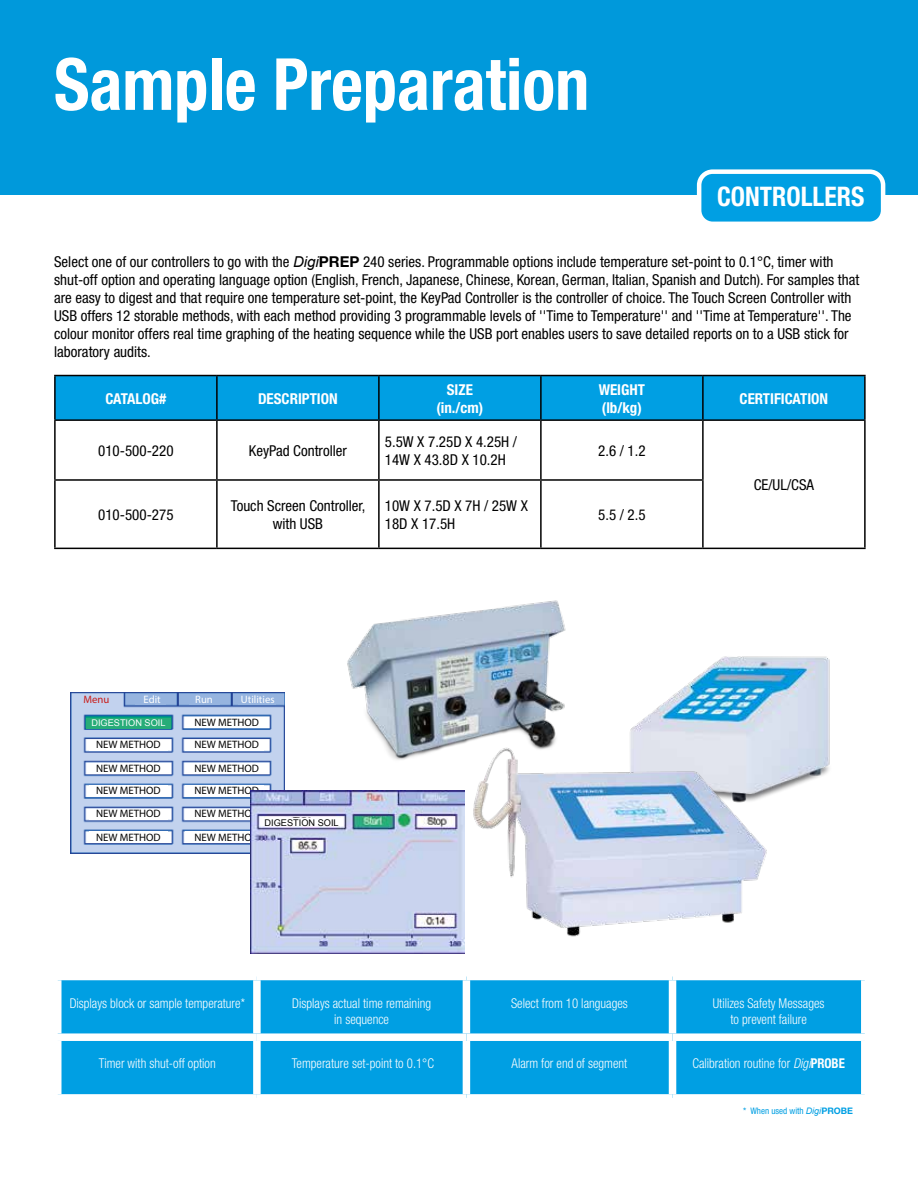
<style>
.page{position:relative;width:918px;height:1188px;background:#fff}
.page>*{position:absolute;margin:0;border:0;box-sizing:border-box;transform-origin:0 0}
.t1{font:700 condensed 72px "Helvetica Neue";color:#fff;scale:.95 1}
.t2{font:700 condensed 27px "Helvetica Neue";color:#fff;scale:.95 1}
.t3{font:condensed 15px/18px "Helvetica Neue";color:#000}
.t4{font:700 condensed 15px/18px "Helvetica Neue";color:#fff;text-align:center}
.t5{font:300 condensed 13.5px/16.2px "Helvetica Neue";color:#fff;text-align:center;scale:.95 1}
.t6{font:10.8px/23.2px "Myriad Pro";color:#000}
.t7{font:10.8px "Myriad Pro";color:#fff}
.t8{font:10.8px "Myriad Pro";color:#c91b18}
.t9{font:9.15px "Arial";color:#fff}
.t10{font:9.15px "Arial";color:#000}
.t11{font:condensed 9px "Helvetica Neue";color:#009fe3}
.s1{font-family:"Arial";font-style:italic;font-stretch:normal}
.s2{font-weight:700;font-stretch:normal}
.s3{font-style:italic}
.s4{font-weight:700}
</style>
<div class="page">
<div style="left:0;top:0;width:918px;height:195px;background:#0099db"></div>
<div style="left:699px;top:172px;width:184px;height:52px;background:#009fe3;border-radius:14px"></div>
<div style="left:697px;top:169px;width:188px;height:57px;border:4px solid #fff;border-radius:14px"></div>
<div style="left:62px;top:980px;width:799px;height:114px;background:#009fe3"></div>
<div style="left:253px;top:980px;width:8px;height:53px;background:#fff"></div>
<div style="left:463px;top:980px;width:7px;height:53px;background:#fff"></div>
<div style="left:669px;top:980px;width:7px;height:53px;background:#fff"></div>
<div style="left:54px;top:1033px;width:203px;height:8px;background:#fff"></div>
<div style="left:257px;top:1033px;width:209px;height:8px;background:#fff"></div>
<div style="left:253px;top:1041px;width:8px;height:53px;background:#fff"></div>
<div style="left:466px;top:1033px;width:207px;height:8px;background:#fff"></div>
<div style="left:463px;top:1041px;width:7px;height:53px;background:#fff"></div>
<div style="left:673px;top:1033px;width:196px;height:8px;background:#fff"></div>
<div style="left:669px;top:1041px;width:7px;height:53px;background:#fff"></div>
<img style="left:71px;top:693px;width:213px;height:160px">
<div style="left:90px;top:717px;width:78px;height:11px;background:#00a47c"></div>
<div style="left:90px;top:740px;width:78px;height:11px;background:#fff"></div>
<div style="left:90px;top:763px;width:78px;height:11px;background:#fff"></div>
<div style="left:90px;top:786px;width:78px;height:10px;background:#fff"></div>
<div style="left:90px;top:809px;width:78px;height:11px;background:#fff"></div>
<div style="left:90px;top:831px;width:78px;height:11px;background:#fff"></div>
<div style="left:185px;top:740px;width:78px;height:11px;background:#fff"></div>
<div style="left:185px;top:763px;width:78px;height:11px;background:#fff"></div>
<div style="left:185px;top:786px;width:78px;height:10px;background:#fff"></div>
<div style="left:185px;top:809px;width:78px;height:11px;background:#fff"></div>
<div style="left:185px;top:831px;width:78px;height:11px;background:#fff"></div>
<div style="left:185px;top:717px;width:78px;height:11px;background:#fff"></div>
<div style="left:82px;top:695px;width:30px;height:9px;background:#c2d2ee"></div>
<div style="left:135px;top:695px;width:31px;height:9px;background:#96b4df"></div>
<div style="left:189px;top:695px;width:30px;height:9px;background:#96b4df"></div>
<div style="left:238px;top:695px;width:37px;height:9px;background:#96b4df"></div>
<div style="left:86px;top:718px;width:85px;height:10px;background:#27ac78"></div>
<img style="left:250px;top:791px;width:214px;height:163px">
<div style="left:263px;top:818px;width:80px;height:8px;background:#fff"></div>
<img style="left:347px;top:600px;width:219px;height:160px">
<div style="left:56px;top:376px;width:808px;height:43px;background:#009fe3"></div>
<hr style="left:54px;top:375px;width:163px;height:1px;background:#000">
<hr style="left:54px;top:376px;width:2px;height:43px;background:#000">
<hr style="left:217px;top:375px;width:162px;height:1px;background:#000">
<hr style="left:216px;top:376px;width:2px;height:43px;background:#000">
<hr style="left:379px;top:375px;width:162px;height:1px;background:#000">
<hr style="left:378px;top:376px;width:2px;height:43px;background:#000">
<hr style="left:541px;top:375px;width:162px;height:1px;background:#000">
<hr style="left:540px;top:376px;width:2px;height:43px;background:#000">
<hr style="left:703px;top:375px;width:163px;height:1px;background:#000">
<hr style="left:702px;top:376px;width:2px;height:43px;background:#000">
<hr style="left:864px;top:376px;width:2px;height:43px;background:#000">
<hr style="left:54px;top:419px;width:163px;height:2px;background:#000">
<hr style="left:54px;top:421px;width:2px;height:58px;background:#000">
<hr style="left:217px;top:419px;width:162px;height:2px;background:#000">
<hr style="left:216px;top:421px;width:2px;height:58px;background:#000">
<hr style="left:379px;top:419px;width:162px;height:2px;background:#000">
<hr style="left:378px;top:421px;width:2px;height:58px;background:#000">
<hr style="left:541px;top:419px;width:162px;height:2px;background:#000">
<hr style="left:540px;top:421px;width:2px;height:58px;background:#000">
<hr style="left:703px;top:419px;width:163px;height:2px;background:#000">
<hr style="left:702px;top:421px;width:2px;height:58px;background:#000">
<hr style="left:864px;top:421px;width:2px;height:59px;background:#000">
<hr style="left:54px;top:479px;width:163px;height:2px;background:#000">
<hr style="left:54px;top:481px;width:2px;height:67px;background:#000">
<hr style="left:217px;top:479px;width:162px;height:2px;background:#000">
<hr style="left:216px;top:481px;width:2px;height:67px;background:#000">
<hr style="left:379px;top:479px;width:162px;height:2px;background:#000">
<hr style="left:378px;top:481px;width:2px;height:67px;background:#000">
<hr style="left:541px;top:479px;width:163px;height:2px;background:#000">
<hr style="left:540px;top:481px;width:2px;height:67px;background:#000">
<hr style="left:702px;top:481px;width:2px;height:67px;background:#000">
<hr style="left:864px;top:480px;width:2px;height:68px;background:#000">
<hr style="left:54px;top:548px;width:163px;height:1px;background:#000">
<hr style="left:217px;top:548px;width:162px;height:1px;background:#000">
<hr style="left:379px;top:548px;width:162px;height:1px;background:#000">
<hr style="left:541px;top:548px;width:162px;height:1px;background:#000">
<hr style="left:703px;top:548px;width:163px;height:1px;background:#000">
<img style="left:630px;top:656px;width:200px;height:133px">
<img style="left:470px;top:739px;width:316px;height:198px">
<h1 class="t1" style="left:54px;top:41px;width:565px">Sample Preparation</h1>
<h2 class="t2" style="left:717px;top:180px;width:157px">CONTROLLERS</h2>
<p class="t3" style="left:54px;top:253px;width:807px">Select one of our controllers to go with the <span class="s1">Digi</span><span class="s2">PREP</span> 240 series. Programmable options include temperature set-point to 0.1°C, timer with shut-off option and operating language option (English, French, Japanese, Chinese, Korean, German, Italian, Spanish and Dutch). For samples that are easy to digest and that require one temperature set-point, the KeyPad Controller is the controller of choice. The Touch Screen Controller with USB offers 12 storable methods, with each method providing 3 programmable levels of ''Time to Temperature'' and ''Time at Temperature''. The colour monitor offers real time graphing of the heating sequence while the USB port enables users to save detailed reports on to a USB stick for laboratory audits.</p>
<p class="t4" style="left:105px;top:389px;width:62px">CATALOG#</p>
<p class="t4" style="left:258px;top:389px;width:81px">DESCRIPTION</p>
<p class="t4" style="left:436px;top:380px;width:48px">SIZE (in./cm)</p>
<p class="t4" style="left:599px;top:380px;width:48px;text-align:left">WEIGHT (lb/kg)</p>
<p class="t4" style="left:740px;top:389px;width:90px">CERTIFICATION</p>
<p class="t3" style="left:98px;top:442px;width:77px">010-500-220</p>
<p class="t3" style="left:249px;top:442px;width:99px">KeyPad Controller</p>
<p class="t3" style="left:385px;top:433px;width:134px">5.5W X 7.25D X 4.25H /<br>14W X 43.8D X 10.2H</p>
<p class="t3" style="left:598px;top:442px;width:49px">2.6 / 1.2</p>
<p class="t3" style="left:754px;top:476px;width:62px">CE/UL/CSA</p>
<p class="t3" style="left:98px;top:506px;width:77px">010-500-275</p>
<p class="t3" style="left:231px;top:497px;width:136px;text-align:center">Touch Screen Controller, with USB</p>
<p class="t3" style="left:385px;top:497px;width:145px">10W X 7.5D X 7H / 25W X<br>18D X 17.5H</p>
<p class="t3" style="left:598px;top:506px;width:49px">5.5 / 2.5</p>
<p class="t8" style="left:84px;top:693px;width:27px">Menu</p>
<p class="t7" style="left:143px;top:693px;width:19px">Edit</p>
<p class="t7" style="left:195px;top:693px;width:19px">Run</p>
<p class="t7" style="left:241px;top:693px;width:35px">Utilities</p>
<p class="t9" style="left:91px;top:717px;width:76px">DIGESTION SOIL</p>
<p class="t6" style="left:194px;top:710px;width:66px">NEW METHOD</p>
<p class="t7" style="left:118px;top:716px;width:20px">TKN</p>
<p class="t6" style="left:96px;top:756px;width:66px">NEW METHOD</p>
<p class="t6" style="left:96px;top:733px;width:66px">NEW METHOD</p>
<p class="t6" style="left:194px;top:733px;width:66px">NEW METHOD</p>
<p class="t6" style="left:194px;top:756px;width:66px">NEW METHOD</p>
<p class="t6" style="left:96px;top:779px;width:66px">NEW METHOD</p>
<p class="t6" style="left:96px;top:802px;width:66px">NEW METHOD<br>NEW METHOD</p>
<p class="t6" style="left:194px;top:779px;width:66px">NEW METHOD</p>
<p class="t6" style="left:194px;top:802px;width:66px">NEW METHOD<br>NEW METHOD</p>
<p class="t10" style="left:264px;top:817px;width:76px">DIGESTION SOIL</p>
<p class="t5" style="left:70px;top:995px;width:186px">Displays block or sample temperature*</p>
<p class="t5" style="left:292px;top:995px;width:148px">Displays actual time remaining in sequence</p>
<p class="t5" style="left:511px;top:995px;width:124px">Select from 10 languages</p>
<p class="t5" style="left:713px;top:995px;width:119px">Utilizes Safety Messages to prevent failure</p>
<p class="t5" style="left:99px;top:1055px;width:124px">Timer with shut-off option</p>
<p class="t5" style="left:292px;top:1055px;width:151px">Temperature set-point to 0.1°C</p>
<p class="t5" style="left:512px;top:1055px;width:123px">Alarm for end of segment</p>
<p class="t5" style="left:692px;top:1055px;width:162px">Calibration routine for <span class="s3">Digi</span><span class="s4">PROBE</span></p>
<p class="t11" style="left:743px;top:1106px;width:111px">* When used with <span class="s1">Digi</span><span class="s2">PROBE</span></p>
</div>
